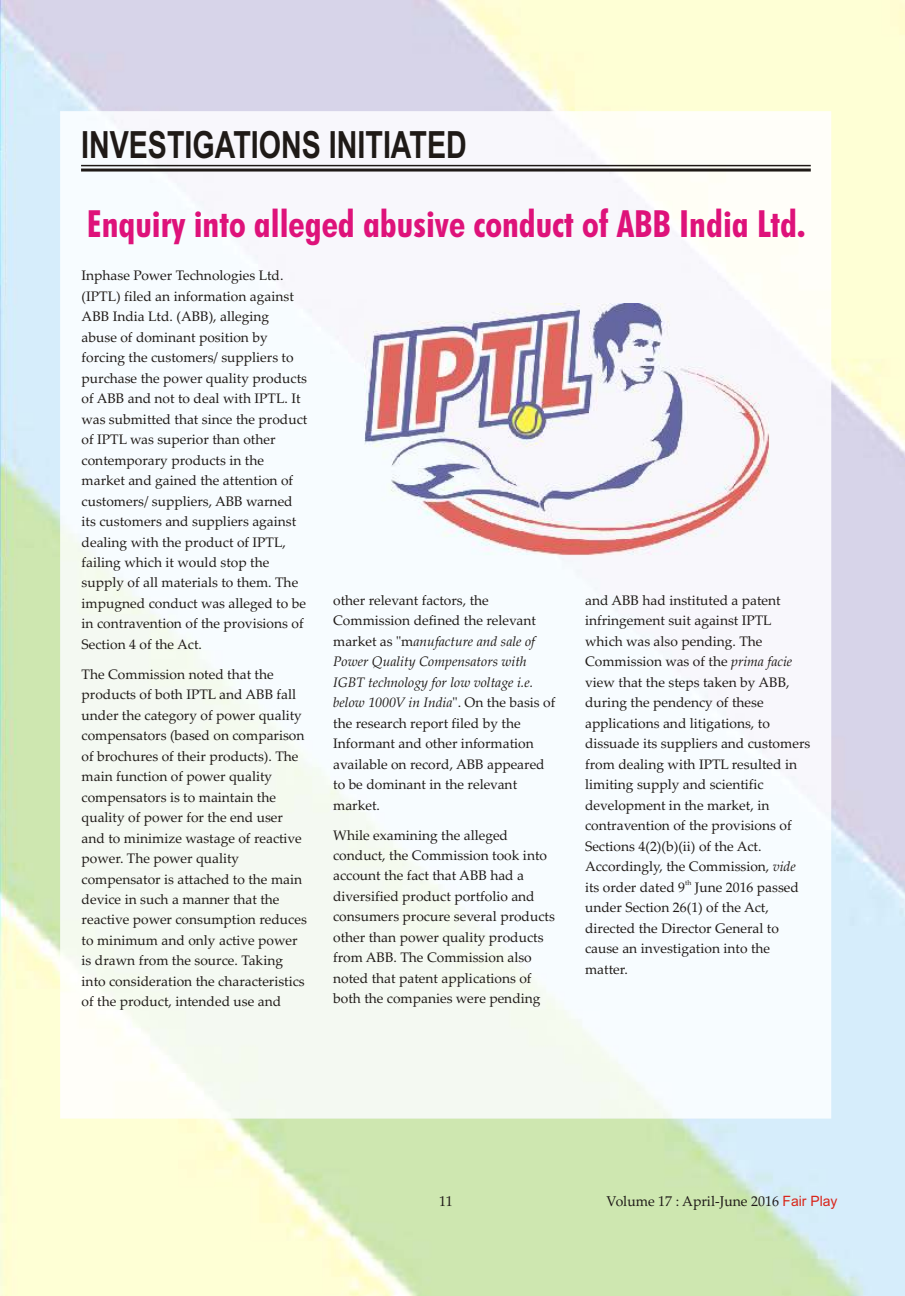
<style>
.page{position:relative;width:905px;height:1296px;background:#fff}
.page>*{position:absolute;margin:0;border:0;box-sizing:border-box;transform-origin:0 0}
.t1{font:700 condensed 37.5px "Futura BT";color:#de127a}
.t2{font:700 37.5px "Arial";color:#1f1a17;scale:.76 1}
.t3{font:14.25px "Palatino Linotype";color:#1f1a17}
.t4{font:13.8px/20.5px "Palatino Linotype";color:#1f1a17}
.t5{font:6.9px "Palatino Linotype";color:#1f1a17}
.s1{font-style:italic}
.s2{font-family:"Arial";color:#d9261c}
</style>
<div class="page">
<img style="left:0;top:0;width:904px;height:1296px">
<img style="left:60px;top:111px;width:771px;height:1008px">
<hr style="left:81px;top:165px;width:729px;height:1px;background:#1f1a17">
<hr style="left:81px;top:169px;width:729px;height:3px;background:#1f1a17">
<img style="left:365px;top:303px;width:404px;height:253px">
<h1 class="t2" style="left:81px;top:131px;width:509px">INVESTIGATIONS INITIATED</h1>
<h1 class="t1" style="left:87px;top:209px;width:720px">Enquiry into alleged abusive conduct of ABB India Ltd.</h1>
<p class="t4" style="left:82px;top:267px;width:227px">Inphase Power Technologies Ltd. (IPTL) filed an information against ABB India Ltd. (ABB), alleging abuse of dominant position by forcing the customers/ suppliers to purchase the power quality products of ABB and not to deal with IPTL. It was submitted that since the product of IPTL was superior than other contemporary products in the market and gained the attention of customers/ suppliers, ABB warned its customers and suppliers against dealing with the product of IPTL, failing which it would stop the supply of all materials to them. The impugned conduct was alleged to be in contravention of the provisions of Section 4 of the Act.</p>
<p class="t4" style="left:82px;top:665px;width:227px">The Commission noted that the products of both IPTL and ABB fall under the category of power quality compensators (based on comparison of brochures of their products). The main function of power quality compensators is to maintain the quality of power for the end user and to minimize wastage of reactive power. The power quality compensator is attached to the main device in such a manner that the reactive power consumption reduces to minimum and only active power is drawn from the source. Taking into consideration the characteristics of the product, intended use and</p>
<p class="t4" style="left:333px;top:592px;width:224px">other relevant factors, the<br>Commission defined the relevant market as "m<span class="s1">anufacture and sale of<br>Power Quality Compensators with<br>IGBT technology for low voltage i.e. below 1000V in India</span>". On the basis of the research report filed by the<br>Informant and other information available on record, ABB appeared to be dominant in the relevant market.</p>
<p class="t4" style="left:333px;top:826px;width:223px">While examining the alleged conduct, the Commission took into account the fact that ABB had a diversified product portfolio and consumers procure several products other than power quality products from ABB. The Commission also noted that patent applications of both the companies were pending</p>
<p class="t4" style="left:585px;top:592px;width:227px">and ABB had instituted a patent infringement suit against IPTL which was also pending. The<br>Commission was of the <span class="s1">prima facie </span>view that the steps taken by ABB, during the pendency of these applications and litigations, to dissuade its suppliers and customers from dealing with IPTL resulted in limiting supply and scientific development in the market, in contravention of the provisions of<br>Sections 4(2)(b)(ii) of the Act.<br>Accordingly, the Commission, <span class="s1">vide</span></p>
<p class="t5" style="left:685px;top:880px;width:8px">th</p>
<p class="t4" style="left:585px;top:878px;width:215px">its order dated 9 June 2016 passed under Section 26(1) of the Act, directed the Director General to cause an investigation into the matter.</p>
<p class="t3" style="left:439px;top:1196px;width:15px">11</p>
<p class="t3" style="left:606px;top:1196px;width:232px">Volume 17 : April-June 2016 <span class="s2">Fair Play</span></p>
</div>
